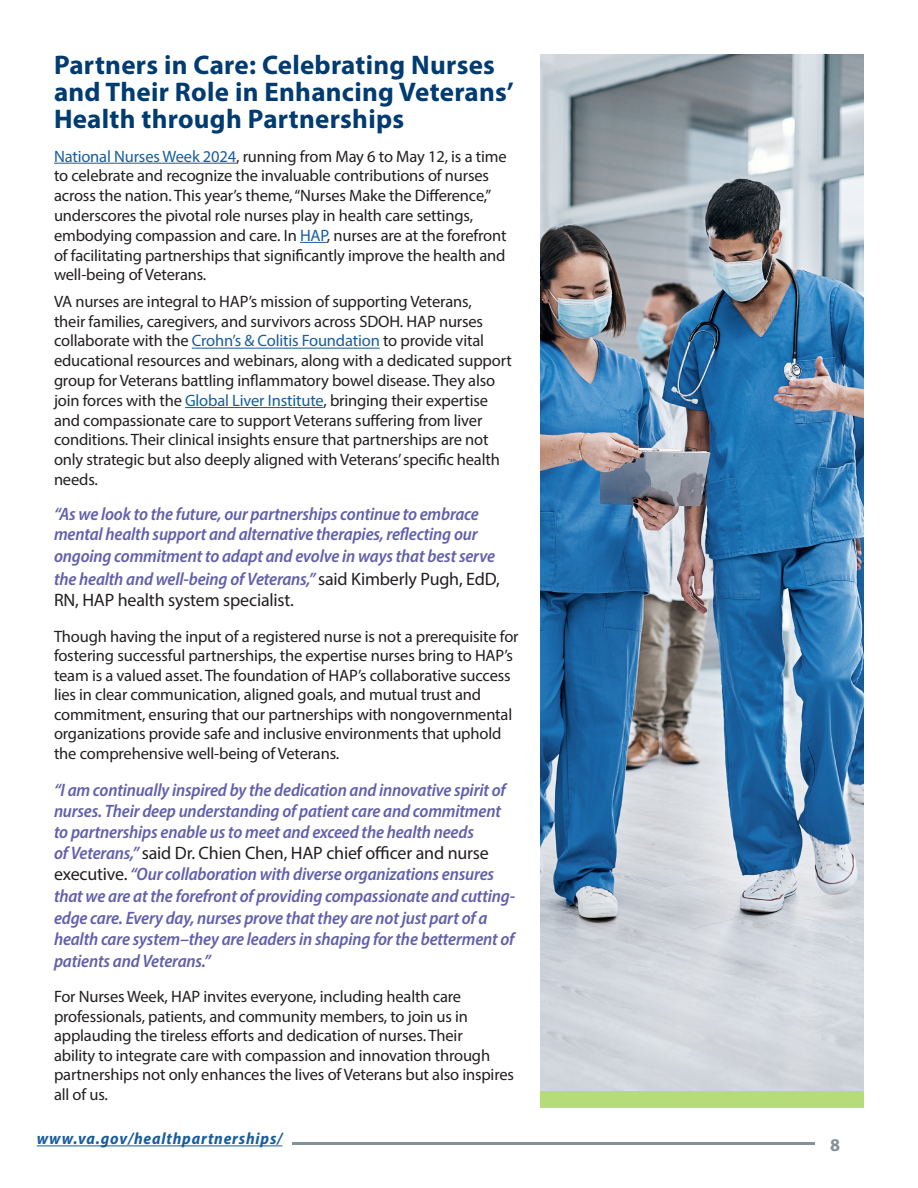
<style>
.page{position:relative;width:918px;height:1188px;background:#fff}
.page>*{position:absolute;margin:0;border:0;box-sizing:border-box;transform-origin:0 0}
.Subheading_2{font:700 27px/27px "Myriad Pro";letter-spacing:.01em;color:#003b71}
.Quote_Callout{font:italic 600 semi-condensed 18px/21.5px "Myriad Pro";letter-spacing:-.01em;color:#6260ab}
.t1{font:700 18px "Myriad Pro";color:#839097}
.Body_Copy{font:16.5px/19.8px "Myriad Pro";letter-spacing:-.01em;color:#231f20}
.t2{font:italic 700 semi-condensed 16.5px "Myriad Pro";letter-spacing:.05em;color:#175d9e}
.s1{color:#175d9e}
.s2{font-weight:400;font-style:normal;font-stretch:normal;color:#231f20}
</style>
<div class="page">
<hr style="left:293px;top:1143px;width:522px;height:2px;background:#839097">
<div style="left:540px;top:1091px;width:324px;height:17px;background:#b5dc79"></div>
<hr style="left:54px;top:163px;width:182px;height:1px;background:#175d9e">
<svg style="left:300px;top:242px;width:27px;height:1px"></svg>
<hr style="left:192px;top:348px;width:188px;height:1px;background:#175d9e">
<hr style="left:185px;top:407px;width:139px;height:1px;background:#175d9e">
<hr style="left:37px;top:1145px;width:245px;height:1px;background:#175d9e">
<img style="left:540px;top:54px;width:324px;height:1037px">
<p class="Subheading_2" style="left:54px;top:51px;width:461px">Partners in Care: Celebrating Nurses and Their Role in Enhancing Veterans’<br>Health through Partnerships</p>
<p class="Body_Copy" style="left:54px;top:146px;width:454px"><span class="s1">National Nurses Week 2024</span>, running from May 6 to May 12, is a time to celebrate and recognize the invaluable contributions of nurses across the nation. This year’s theme, “Nurses Make the Difference,” underscores the pivotal role nurses play in health care settings, embodying compassion and care. In <span class="s1">HAP</span>, nurses are at the forefront of facilitating partnerships that significantly improve the health and well-being of Veterans.</p>
<p class="Body_Copy" style="left:54px;top:291px;width:459px">VA nurses are integral to HAP’s mission of supporting Veterans,<br>their families, caregivers, and survivors across SDOH. HAP nurses collaborate with the <span class="s1">Crohn’s &amp; Colitis Foundation</span> to provide vital educational resources and webinars, along with a dedicated support group for Veterans battling inflammatory bowel disease. They also join forces with the <span class="s1">Global Liver Institute</span>, bringing their expertise and compassionate care to support Veterans suffering from liver conditions. Their clinical insights ensure that partnerships are not only strategic but also deeply aligned with Veterans’ specific health needs.</p>
<p class="Quote_Callout" style="left:54px;top:504px;width:426px;line-height:19.5px">“As we look to the future, our partnerships continue to embrace mental health support and alternative therapies, reflecting our</p>
<p class="Quote_Callout" style="left:54px;top:545px;width:447px;line-height:22px">ongoing commitment to adapt and evolve in ways that best serve the health and well-being of Veterans,” <span class="s2">said Kimberly Pugh, EdD,<br>RN, HAP health system specialist.</span></p>
<p class="Body_Copy" style="left:54px;top:626px;width:466px">Though having the input of a registered nurse is not a prerequisite for fostering successful partnerships, the expertise nurses bring to HAP’s team is a valued asset. The foundation of HAP’s collaborative success lies in clear communication, aligned goals, and mutual trust and commitment, ensuring that our partnerships with nongovernmental organizations provide safe and inclusive environments that uphold the comprehensive well-being of Veterans.</p>
<p class="Quote_Callout" style="left:54px;top:779px;width:463px">“I am continually inspired by the dedication and innovative spirit of nurses. Their deep understanding of patient care and commitment to partnerships enable us to meet and exceed the health needs<br>of Veterans,” <span class="s2">said Dr. Chien Chen, HAP chief officer and nurse executive.</span> “Our collaboration with diverse organizations ensures that we are at the forefront of providing compassionate and cutting&shy;edge care. Every day, nurses prove that they are not just part of a health care system–they are leaders in shaping for the betterment of patients and Veterans.”</p>
<p class="Body_Copy" style="left:54px;top:986px;width:462px">For Nurses Week, HAP invites everyone, including health care professionals, patients, and community members, to join us in applauding the tireless efforts and dedication of nurses. Their<br>ability to integrate care with compassion and innovation through partnerships not only enhances the lives of Veterans but also inspires all of us.</p>
<p class="t2" style="left:37px;top:1128px;width:247px">www.va.gov/healthpartnerships/</p>
<p class="t1" style="left:830px;top:1133px;width:11px">8</p>
</div>
